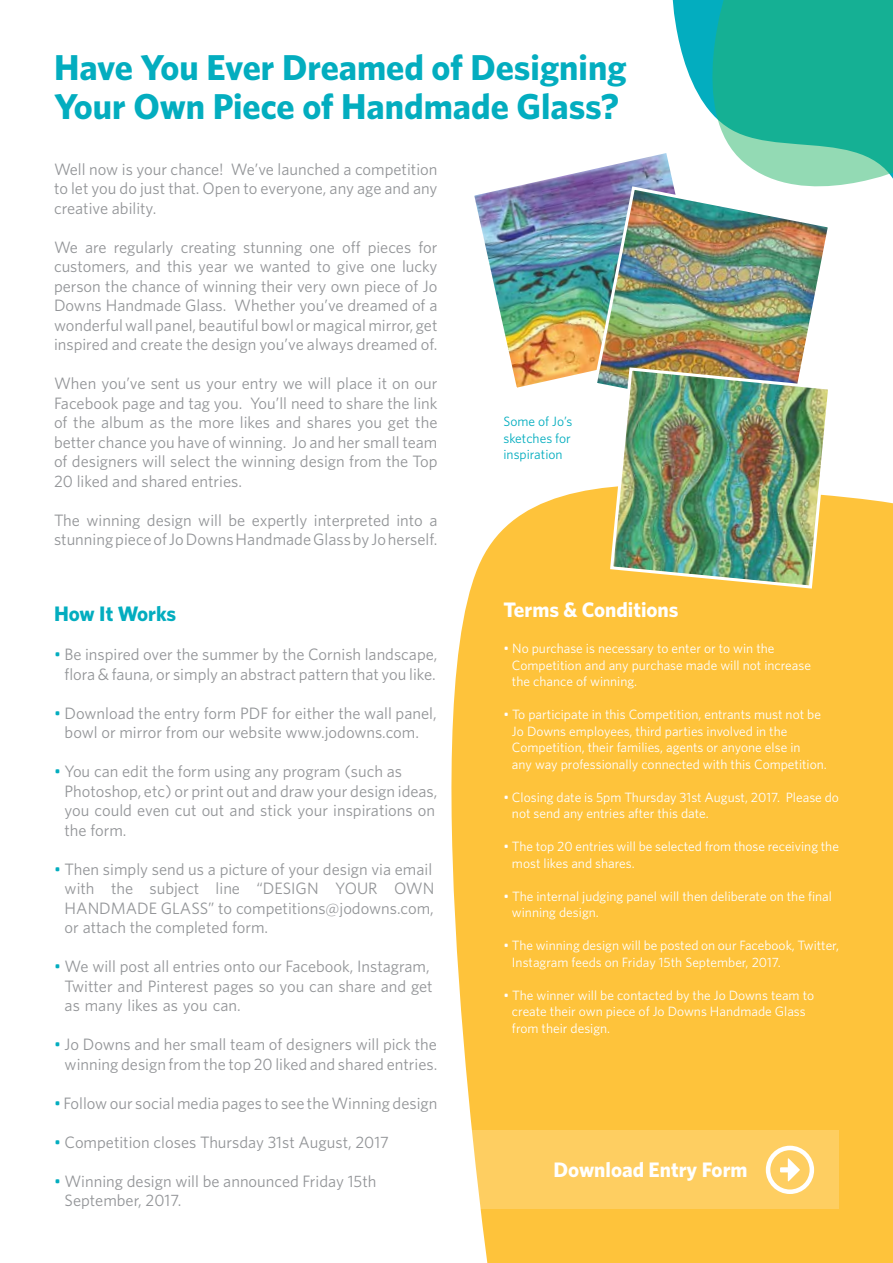
<style>
.page{position:relative;width:893px;height:1263px;background:#fff}
.page>*{position:absolute;margin:0;border:0;box-sizing:border-box;transform-origin:0 0}
.t1{font:700 36px/39px "Whitney";color:#03adbf}
.t2{font:700 21px "Whitney";color:#fff}
.t3{font:700 21px "Whitney";color:#03adbf}
.t4{font:16.5px/19.5px "Whitney";color:#939598}
.t5{font:13.5px/16.5px "Whitney";color:#fff}
.t6{font:13.5px/16.5px "Whitney";color:#03adbf}
.s1{color:#03adbf}
</style>
<div class="page">
<div style="left:451px;top:487px;width:442px;height:776px;background:#fec33b"></div>
<div style="left:455px;top:1131px;width:384px;height:78px;background:#fece61"></div>
<svg style="left:672px;top:0;width:39px;height:113px;fill:#03adbf"></svg>
<svg style="left:711px;top:0;width:182px;height:186px;background:#37bba0"></svg>
<div style="left:766px;top:1146px;width:48px;height:48px;border:4px solid #fff;border-radius:50%"></div>
<img style="left:474px;top:148px;width:240px;height:240px">
<img style="left:592px;top:185px;width:241px;height:203px">
<img style="left:608px;top:366px;width:225px;height:224px">
<svg style="left:780px;top:1158px;width:20px;height:23px"></svg>
<h1 class="t1" style="left:54px;top:47px;width:574px">Have You Ever Dreamed of Designing<br>Your Own Piece of Handmade Glass?</h1>
<p class="t4" style="left:54px;top:159px;width:385px;text-align:justify">Well now is your chance! We’ve launched a competition to let you do just that. Open to everyone, any age and any creative ability.</p>
<p class="t4" style="left:54px;top:237px;width:385px;text-align:justify">We are regularly creating stunning one off pieces for customers, and this year we wanted to give one lucky person the chance of winning their very own piece of Jo Downs Handmade Glass. Whether you’ve dreamed of a wonderful wall panel, beautiful bowl or magical mirror, get inspired and create the design you’ve always dreamed of.</p>
<p class="t4" style="left:54px;top:373px;width:385px;text-align:justify">When you’ve sent us your entry we will place it on our Facebook page and tag you. You’ll need to share the link of the album as the more likes and shares you get the better chance you have of winning. Jo and her small team of designers will select the winning design from the Top 20 liked and shared entries.</p>
<p class="t4" style="left:54px;top:510px;width:385px">The winning design will be expertly interpreted into a stunning piece of Jo Downs Handmade Glass by Jo herself.</p>
<p class="t3" style="left:54px;top:601px;width:124px">How It Works</p>
<p class="t4" style="left:54px;top:644px;width:385px;text-align:center"><span class="s1">•</span> Be inspired over the summer by the Cornish landscape, flora &amp; fauna, or simply an abstract pattern that you like.</p>
<p class="t4" style="left:54px;top:703px;width:384px;text-align:center"><span class="s1">•</span> Download the entry form PDF for either the wall panel, bowl or mirror from our website www.jodowns.com.</p>
<p class="t4" style="left:64px;top:761px;width:374px;text-indent:-10px"><span class="s1">•</span> You can edit the form using any program (such as Photoshop, etc) or print out and draw your design ideas, you could even cut out and stick your inspirations on the form.</p>
<p class="t4" style="left:65px;top:859px;width:371px;text-indent:-11px"><span class="s1">•</span> Then simply send us a picture of your design via email with the subject line “DESIGN YOUR OWN HANDMADE GLASS” to competitions@jodowns.com, or attach the completed form.</p>
<p class="t4" style="left:65px;top:956px;width:370px;text-indent:-11px"><span class="s1">•</span> We will post all entries onto our Facebook, Instagram,<br>Twitter and Pinterest pages so you can share and get as many likes as you can.</p>
<p class="t4" style="left:54px;top:1034px;width:385px;text-align:right"><span class="s1">•</span> Jo Downs and her small team of designers will pick the winning design from the top 20 liked and shared entries.</p>
<p class="t4" style="left:54px;top:1093px;width:385px"><span class="s1">•</span> Follow our social media pages to see the Winning design</p>
<p class="t4" style="left:54px;top:1132px;width:337px"><span class="s1">•</span> Competition closes Thursday 31st August, 2017</p>
<p class="t4" style="left:65px;top:1171px;width:313px;text-indent:-11px"><span class="s1">•</span> Winning design will be announced Friday 15th<br>September, 2017.</p>
<p class="t6" style="left:503px;top:413px;width:71px">Some of Jo’s sketches for inspiration</p>
<p class="t2" style="left:503px;top:597px;width:177px">Terms &amp; Conditions</p>
<p class="t5" style="left:512px;top:640px;width:301px;text-indent:-9px">• No purchase is necessary to enter or to win the<br>Competition and any purchase made will not increase the chance of winning.</p>
<p class="t5" style="left:512px;top:706px;width:316px;text-indent:-9px">• To participate in this Competition, entrants must not be Jo Downs employees, third parties involved in the Competition, their families, agents or anyone else in<br>any way professionally connected with this Competition.</p>
<p class="t5" style="left:512px;top:789px;width:328px;text-indent:-9px">• Closing date is 5pm Thursday 31st August, 2017. Please do not send any entries after this date.</p>
<p class="t5" style="left:512px;top:838px;width:328px;text-indent:-9px">• The top 20 entries will be selected from those receiving the most likes and shares.</p>
<p class="t5" style="left:512px;top:888px;width:322px;text-indent:-9px">• The internal judging panel will then deliberate on the final winning design.</p>
<p class="t5" style="left:512px;top:937px;width:328px;text-indent:-9px">• The winning design will be posted on our Facebook, Twitter,<br>Instagram feeds on Friday 15th September, 2017.</p>
<p class="t5" style="left:512px;top:987px;width:304px;text-indent:-9px">• The winner will be contacted by the Jo Downs team to create their own piece of Jo Downs Handmade Glass from their design.</p>
<p class="t2" style="left:553px;top:1157px;width:196px">Download Entry Form</p>
</div>
